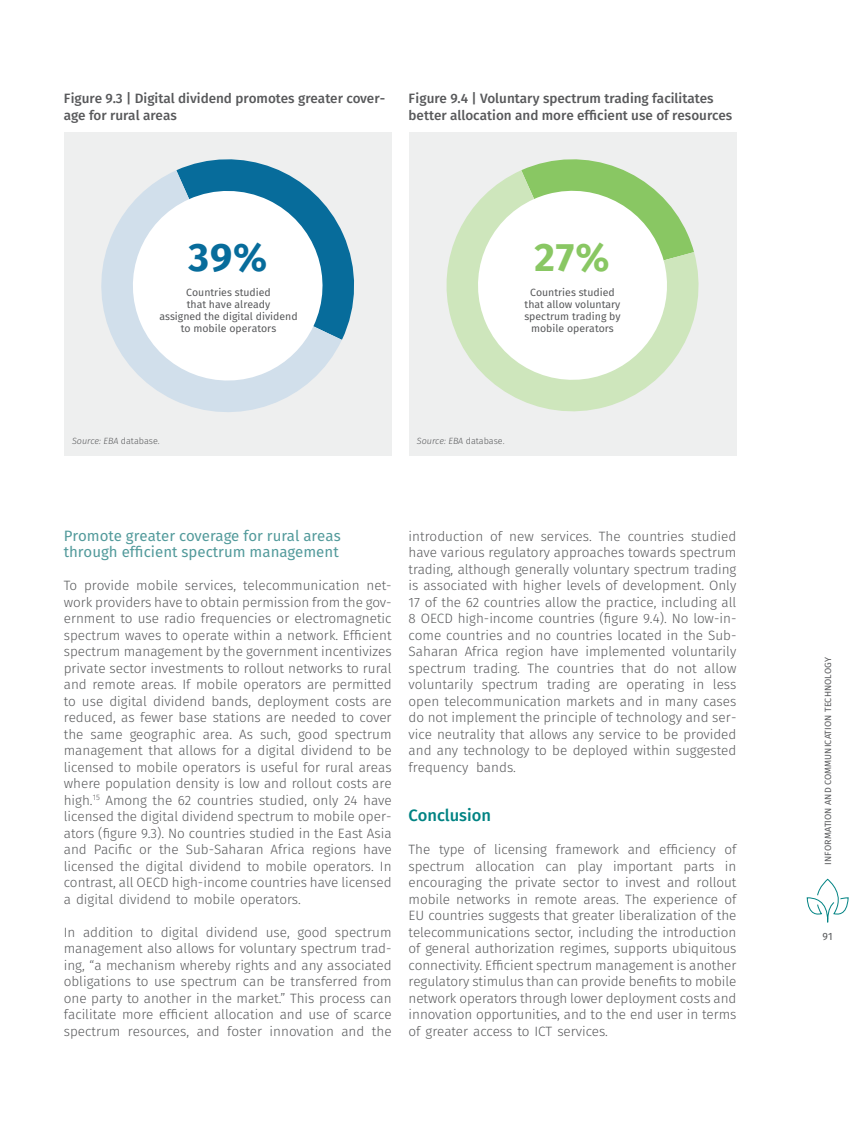
<style>
.page{position:relative;width:864px;height:1134px;background:#fff}
.page>*{position:absolute;margin:0;border:0;box-sizing:border-box;transform-origin:0 0}
.t1{font:700 39.6px "Fira Sans";color:#076c9b}
.t2{font:700 39.6px "Fira Sans";color:#89c763}
.t3{font:500 16.5px "Fira Sans";color:#008383}
.t4{font:15px/16.5px "Fira Sans";color:#529a9b}
.t5{font:300 13.5px/16.5px "Fira Sans";color:#58595b;text-align:justify}
.t6{font:500 13.5px/16.5px "Fira Sans";color:#58595b}
.t7{font:10.5px/12px "Fira Sans";color:#58595b;text-align:center}
.t8{font:italic 300 9px "Fira Sans";color:#58595b}
.t9{font:9px "Fira Sans";letter-spacing:.01em;color:#58595b}
.s1{font-style:normal}
</style>
<div class="page">
<svg style="left:807px;top:879px;width:42px;height:44px"></svg>
<div style="left:64px;top:132px;width:328px;height:324px;background:#eeefef"></div>
<div style="left:409px;top:132px;width:327px;height:324px;background:#eeefef"></div>
<svg style="left:177px;top:159px;width:177px;height:181px"></svg>
<svg style="left:101px;top:170px;width:241px;height:242px"></svg>
<svg style="left:522px;top:159px;width:101px;height:11px"></svg>
<svg style="left:447px;top:170px;width:252px;height:241px"></svg>
<p class="t6" style="left:64px;top:91px;width:323px">Figure 9.3 | Digital dividend promotes greater cover&shy;age for rural areas</p>
<p class="t6" style="left:409px;top:91px;width:325px">Figure 9.4 | Voluntary spectrum trading facilitates better allocation and more efficient use of resources</p>
<h1 class="t1" style="left:189px;top:230px;width:80px">39%</h1>
<p class="t7" style="left:159px;top:287px;width:140px">Countries studied<br>that have already<br>assigned the digital dividend to mobile operators</p>
<h1 class="t2" style="left:534px;top:229px;width:77px">27%</h1>
<p class="t7" style="left:524px;top:287px;width:98px">Countries studied that allow voluntary spectrum trading by mobile operators</p>
<p class="t8" style="left:72px;top:435px;width:89px">Source: EBA <span class="s1">database.</span></p>
<p class="t8" style="left:417px;top:435px;width:89px">Source: EBA <span class="s1">database.</span></p>
<p class="t4" style="left:64px;top:528px;width:278px">Promote greater coverage for rural areas through efficient spectrum management</p>
<p class="t5" style="left:64px;top:578px;width:329px">To provide mobile services, telecommunication net&shy;work providers have to obtain permission from the gov&shy;ernment to use radio frequencies or electromagnetic spectrum waves to operate within a network. Efficient spectrum management by the government incentivizes private sector investments to rollout networks to rural and remote areas. If mobile operators are permitted to use digital dividend bands, deployment costs are reduced, as fewer base stations are needed to cover the same geographic area. As such, good spectrum management that allows for a digital dividend to be licensed to mobile operators is useful for rural areas where population density is low and rollout costs are high.<sup>15</sup> Among the 62 countries studied, only 24 have licensed the digital dividend spectrum to mobile oper&shy;ators (figure 9.3). No countries studied in the East Asia and Pacific or the Sub-Saharan Africa regions have licensed the digital dividend to mobile operators. In contrast, all OECD high-income countries have licensed a digital dividend to mobile operators.</p>
<p class="t5" style="left:64px;top:925px;width:329px">In addition to digital dividend use, good spectrum management also allows for voluntary spectrum trad&shy;ing, “a mechanism whereby rights and any associated obligations to use spectrum can be transferred from one party to another in the market.” This process can facilitate more efficient allocation and use of scarce spectrum resources, and foster innovation and the</p>
<p class="t5" style="left:409px;top:529px;width:329px">introduction of new services. The countries studied have various regulatory approaches towards spectrum trading, although generally voluntary spectrum trading is associated with higher levels of development. Only 17 of the 62 countries allow the practice, including all 8 OECD high-income countries (figure 9.4). No low-in&shy;come countries and no countries located in the Sub-Saharan Africa region have implemented voluntarily spectrum trading. The countries that do not allow voluntarily spectrum trading are operating in less open telecommunication markets and in many cases do not implement the principle of technology and ser&shy;vice neutrality that allows any service to be provided and any technology to be deployed within suggested frequency bands.</p>
<p class="t3" style="left:409px;top:804px;width:84px">Conclusion</p>
<p class="t5" style="left:409px;top:842px;width:329px">The type of licensing framework and efficiency of spectrum allocation can play important parts in encouraging the private sector to invest and rollout mobile networks in remote areas. The experience of EU countries suggests that greater liberalization of the telecommunications sector, including the introduction of general authorization regimes, supports ubiquitous connectivity. Efficient spectrum management is another regulatory stimulus than can provide benefits to mobile network operators through lower deployment costs and innovation opportunities, and to the end user in terms of greater access to ICT services.</p>
<p class="t9" style="left:822px;top:865px;width:209px;rotate:-90deg">Information and Communication Technology</p>
<p class="t7" style="left:823px;top:931px;width:12px">91</p>
</div>
